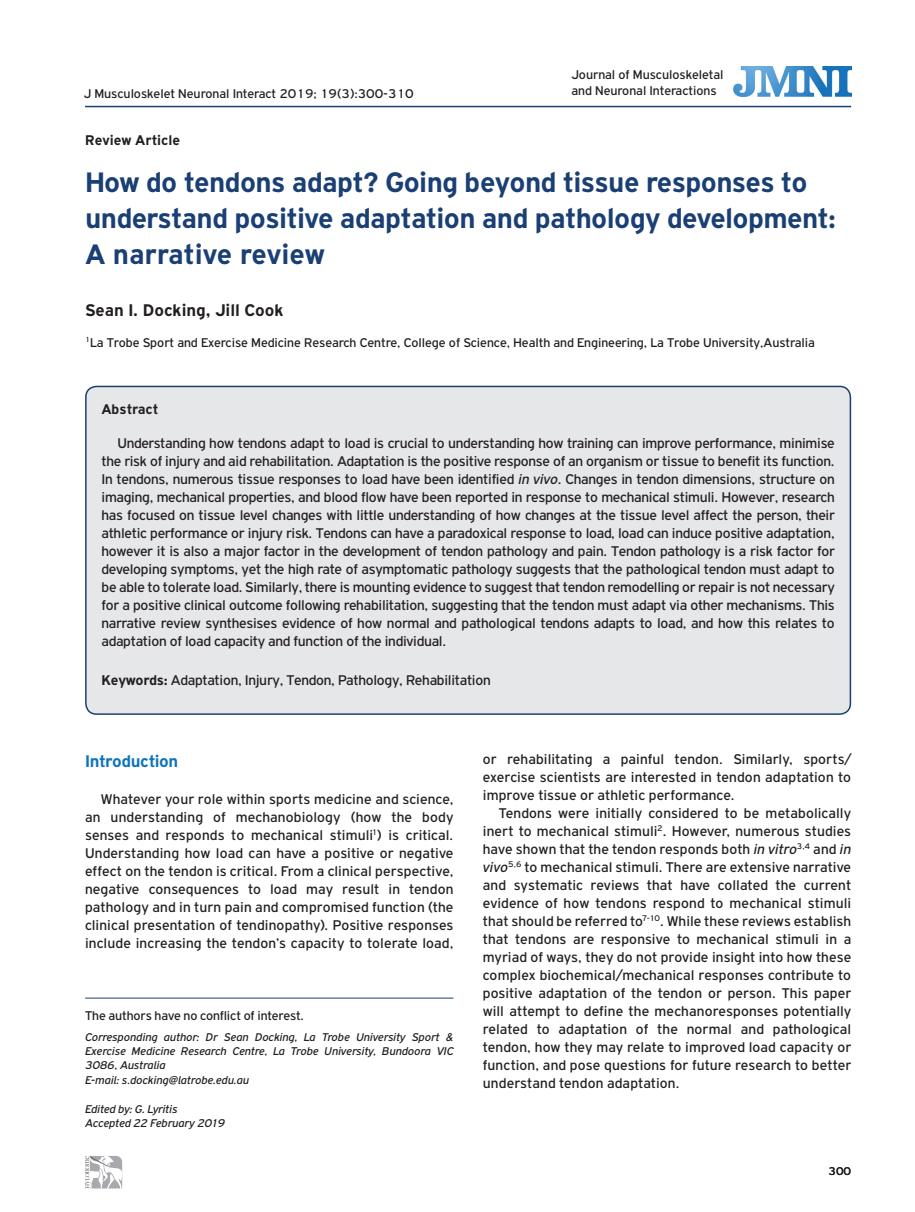
<style>
.page{position:relative;width:915px;height:1212px;background:#fff}
.page>*{position:absolute;margin:0;border:0;box-sizing:border-box;transform-origin:0 0}
.t1{font:700 30px/36px "PF Highway Gothic";letter-spacing:-.02em;color:#1a3f74}
.t2{font:700 18px "PF Highway Gothic";color:#231f20}
.t3{font:700 18px "PF Highway Gothic";letter-spacing:-.02em;color:#1074bc}
.t4{font:15px/18px "PF Highway Gothic";color:#231f20;text-align:justify}
.t5{font:700 15px "PF Highway Gothic";color:#231f20}
.t6{font:13.5px "PF Highway Gothic";color:#231f20}
.t7{font:italic 12px/14.4px "PF Highway Gothic";letter-spacing:-.005em;color:#231f20}
.t8{font:12px "PF Highway Gothic";color:#231f20}
.s1{font-style:italic}
.s2{font-weight:700}
</style>
<div class="page">
<hr style="left:85px;top:106px;width:765px;height:1px;background:#1a3f74">
<div style="left:86px;top:386px;width:764px;height:328px;background:#e6e7e9;border-radius:11px"></div>
<div style="left:85px;top:386px;width:765px;height:329px;border:2px solid #1a3f74;border-radius:11px"></div>
<hr style="left:85px;top:998px;width:368px;height:1px;background:#1a3f74">
<img style="left:733px;top:66px;width:118px;height:31px">
<svg style="left:85px;top:1156px;width:38px;height:33px"></svg>
<p class="t6" style="left:571px;top:67px;width:153px">Journal of Musculoskeletal</p>
<p class="t6" style="left:84px;top:86px;width:331px">J Musculoskelet Neuronal Interact 2019; 19(3):300-310</p>
<p class="t6" style="left:571px;top:83px;width:146px">and Neuronal Interactions</p>
<p class="t5" style="left:85px;top:132px;width:96px">Review Article</p>
<h1 class="t1" style="left:85px;top:164px;width:752px">How do tendons adapt? Going beyond tissue responses to understand positive adaptation and pathology development:<br>A narrative review</h1>
<p class="t2" style="left:85px;top:301px;width:200px">Sean I. Docking, Jill Cook</p>
<p class="t6" style="left:85px;top:335px;width:731px"><sup>1</sup>La Trobe Sport and Exercise Medicine Research Centre, College of Science, Health and Engineering, La Trobe University,Australia</p>
<p class="t5" style="left:101px;top:401px;width:58px">Abstract</p>
<p class="t4" style="left:101px;top:434px;width:734px;text-indent:16px">Understanding how tendons adapt to load is crucial to understanding how training can improve performance, minimise the risk of injury and aid rehabilitation. Adaptation is the positive response of an organism or tissue to benefit its function.<br>In tendons, numerous tissue responses to load have been identified <span class="s1">in vivo</span>. Changes in tendon dimensions, structure on imaging, mechanical properties, and blood flow have been reported in response to mechanical stimuli. However, research has focused on tissue level changes with little understanding of how changes at the tissue level affect the person, their athletic performance or injury risk. Tendons can have a paradoxical response to load, load can induce positive adaptation, however it is also a major factor in the development of tendon pathology and pain. Tendon pathology is a risk factor for developing symptoms, yet the high rate of asymptomatic pathology suggests that the pathological tendon must adapt to be able to tolerate load. Similarly, there is mounting evidence to suggest that tendon remodelling or repair is not necessary for a positive clinical outcome following rehabilitation, suggesting that the tendon must adapt via other mechanisms. This narrative review synthesises evidence of how normal and pathological tendons adapts to load, and how this relates to adaptation of load capacity and function of the individual.</p>
<p class="t4" style="left:101px;top:671px;width:390px"><span class="s2">Keywords:</span> Adaptation, Injury, Tendon, Pathology, Rehabilitation</p>
<p class="t3" style="left:85px;top:751px;width:95px">Introduction</p>
<p class="t4" style="left:85px;top:790px;width:370px;text-indent:16px">Whatever your role within sports medicine and science, an understanding of mechanobiology (how the body senses and responds to mechanical stimuli<sup>1</sup>) is critical.<br>Understanding how load can have a positive or negative effect on the tendon is critical. From a clinical perspective, negative consequences to load may result in tendon pathology and in turn pain and compromised function (the clinical presentation of tendinopathy). Positive responses include increasing the tendon’s capacity to tolerate load,</p>
<p class="t6" style="left:85px;top:1008px;width:220px">The authors have no conflict of interest.</p>
<p class="t7" style="left:85px;top:1029px;width:370px">Corresponding author: Dr Sean Docking, La Trobe University Sport &amp; Exercise Medicine Research Centre, La Trobe University, Bundoora VIC 3086, Australia<br>E-mail: s.docking@latrobe.edu.au</p>
<p class="t7" style="left:85px;top:1101px;width:141px">Edited by: G. Lyritis<br>Accepted 22 February 2019</p>
<p class="t4" style="left:482px;top:750px;width:370px">or rehabilitating a painful tendon. Similarly, sports/ exercise scientists are interested in tendon adaptation to improve tissue or athletic performance.</p>
<p class="t4" style="left:482px;top:804px;width:370px;text-indent:16px">Tendons were initially considered to be metabolically inert to mechanical stimuli<sup>2</sup>. However, numerous studies have shown that the tendon responds both <span class="s1">in vitro</span><sup>3,4</sup> and <span class="s1">in vivo</span><sup>5,6</sup> to mechanical stimuli. There are extensive narrative and systematic reviews that have collated the current evidence of how tendons respond to mechanical stimuli that should be referred to<sup>7-10</sup>. While these reviews establish that tendons are responsive to mechanical stimuli in a myriad of ways, they do not provide insight into how these complex biochemical/mechanical responses contribute to positive adaptation of the tendon or person. This paper will attempt to define the mechanoresponses potentially related to adaptation of the normal and pathological tendon, how they may relate to improved load capacity or function, and pose questions for future research to better understand tendon adaptation.</p>
<p class="t8" style="left:828px;top:1165px;width:24px">300</p>
</div>
